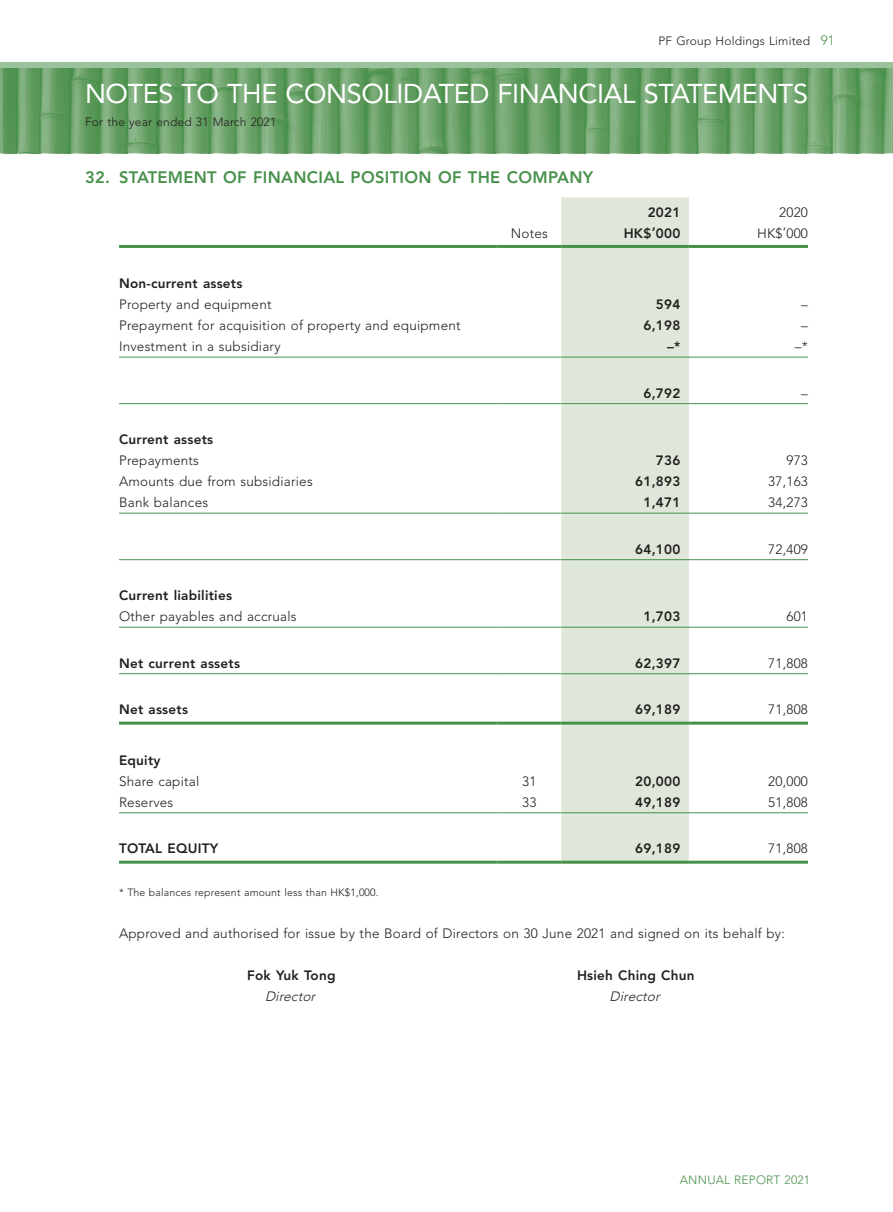
<style>
.page{position:relative;width:893px;height:1212px;background:#fff}
.page>*{position:absolute;margin:0;border:0;box-sizing:border-box;transform-origin:0 0}
.t1{font:27px "Avenir LT Std";letter-spacing:-.015em;color:#fff}
.t2{font:800 16.5px "Avenir LT Std";letter-spacing:.02em;color:#48914b}
.t3{font:300 13.5px "Avenir LT Std";letter-spacing:.015em;color:#231f20}
.t4{font:800 13.5px "Avenir LT Std";letter-spacing:.02em;color:#231f20}
.t5{font:italic 300 13.5px "Avenir LT Std";color:#231f20}
.t6{font:300 13.5px "Avenir LT Std";color:#48914b}
.t7{font:300 12px "Avenir LT Std";letter-spacing:.015em;color:#231f20}
.t8{font:300 12px "Avenir LT Std";letter-spacing:.015em;color:#48914b}
.t9{font:300 10.5px "Avenir LT Std";letter-spacing:.015em;color:#231f20}
</style>
<div class="page">
<hr style="left:0;top:63px;width:2px;height:90px;background:#48914b">
<svg style="left:2px;top:63px;width:891px;height:90px;background:#6ca36b"></svg>
<div style="left:561px;top:197px;width:128px;height:664px;background:#dee7d9"></div>
<hr style="left:119px;top:245px;width:378px;height:3px;background:#48914b">
<hr style="left:497px;top:245px;width:64px;height:3px;background:#48914b">
<hr style="left:561px;top:245px;width:128px;height:3px;background:#48914b">
<hr style="left:689px;top:245px;width:119px;height:3px;background:#48914b">
<hr style="left:119px;top:357px;width:378px;height:1px;background:#48914b">
<hr style="left:497px;top:357px;width:64px;height:1px;background:#48914b">
<hr style="left:561px;top:357px;width:128px;height:1px;background:#48914b">
<hr style="left:689px;top:357px;width:119px;height:1px;background:#48914b">
<hr style="left:119px;top:403px;width:378px;height:1px;background:#48914b">
<hr style="left:497px;top:403px;width:64px;height:1px;background:#48914b">
<hr style="left:561px;top:403px;width:128px;height:1px;background:#48914b">
<hr style="left:689px;top:403px;width:119px;height:1px;background:#48914b">
<hr style="left:119px;top:513px;width:378px;height:1px;background:#48914b">
<hr style="left:497px;top:513px;width:64px;height:1px;background:#48914b">
<hr style="left:561px;top:513px;width:128px;height:1px;background:#48914b">
<hr style="left:689px;top:513px;width:119px;height:1px;background:#48914b">
<hr style="left:119px;top:559px;width:378px;height:1px;background:#48914b">
<hr style="left:497px;top:559px;width:64px;height:1px;background:#48914b">
<hr style="left:561px;top:559px;width:128px;height:1px;background:#48914b">
<hr style="left:689px;top:559px;width:119px;height:1px;background:#48914b">
<hr style="left:119px;top:627px;width:378px;height:1px;background:#48914b">
<hr style="left:497px;top:627px;width:64px;height:1px;background:#48914b">
<hr style="left:561px;top:627px;width:128px;height:1px;background:#48914b">
<hr style="left:689px;top:627px;width:119px;height:1px;background:#48914b">
<hr style="left:119px;top:673px;width:378px;height:1px;background:#48914b">
<hr style="left:497px;top:673px;width:64px;height:1px;background:#48914b">
<hr style="left:561px;top:673px;width:128px;height:1px;background:#48914b">
<hr style="left:689px;top:673px;width:119px;height:1px;background:#48914b">
<hr style="left:119px;top:722px;width:378px;height:3px;background:#48914b">
<hr style="left:497px;top:722px;width:64px;height:3px;background:#48914b">
<hr style="left:561px;top:722px;width:128px;height:3px;background:#48914b">
<hr style="left:689px;top:722px;width:119px;height:3px;background:#48914b">
<hr style="left:119px;top:812px;width:378px;height:1px;background:#48914b">
<hr style="left:497px;top:812px;width:64px;height:1px;background:#48914b">
<hr style="left:561px;top:812px;width:128px;height:1px;background:#48914b">
<hr style="left:689px;top:812px;width:119px;height:1px;background:#48914b">
<hr style="left:119px;top:861px;width:378px;height:3px;background:#48914b">
<hr style="left:497px;top:861px;width:64px;height:3px;background:#48914b">
<hr style="left:561px;top:861px;width:128px;height:3px;background:#48914b">
<hr style="left:689px;top:861px;width:119px;height:3px;background:#48914b">
<p class="t7" style="left:658px;top:34px;width:153px">PF Group Holdings Limited</p>
<p class="t6" style="left:821px;top:33px;width:16px">91</p>
<h1 class="t1" style="left:85px;top:78px;width:724px">NOTES TO THE CONSOLIDATED FINANCIAL STATEMENTS</h1>
<p class="t7" style="left:85px;top:115px;width:193px">For the year ended 31 March 2021</p>
<p class="t2" style="left:85px;top:167px;width:510px">32. STATEMENT OF FINANCIAL POSITION OF THE COMPANY</p>
<p class="t4" style="left:648px;top:204px;width:34px">2021</p>
<p class="t3" style="left:779px;top:204px;width:30px">2020</p>
<p class="t3" style="left:511px;top:225px;width:39px">Notes</p>
<p class="t4" style="left:624px;top:225px;width:58px">HK$’000</p>
<p class="t3" style="left:757px;top:225px;width:52px">HK$’000</p>
<p class="t4" style="left:119px;top:276px;width:125px">Non-current assets</p>
<p class="t3" style="left:119px;top:297px;width:154px">Property and equipment</p>
<p class="t4" style="left:656px;top:297px;width:26px">594</p>
<p class="t3" style="left:801px;top:297px;width:8px">–</p>
<p class="t3" style="left:119px;top:318px;width:343px">Prepayment for acquisition of property and equipment</p>
<p class="t4" style="left:643px;top:318px;width:38px">6,198</p>
<p class="t3" style="left:801px;top:318px;width:8px">–</p>
<p class="t3" style="left:119px;top:339px;width:163px">Investment in a subsidiary</p>
<p class="t4" style="left:667px;top:339px;width:15px">–*</p>
<p class="t3" style="left:795px;top:339px;width:14px">–*</p>
<p class="t4" style="left:643px;top:385px;width:38px">6,792</p>
<p class="t3" style="left:801px;top:385px;width:8px">–</p>
<p class="t4" style="left:119px;top:432px;width:96px">Current assets</p>
<p class="t3" style="left:119px;top:453px;width:81px">Prepayments</p>
<p class="t4" style="left:656px;top:453px;width:26px">736</p>
<p class="t3" style="left:786px;top:453px;width:23px">973</p>
<p class="t3" style="left:119px;top:474px;width:195px">Amounts due from subsidiaries</p>
<p class="t4" style="left:635px;top:474px;width:47px">61,893</p>
<p class="t3" style="left:768px;top:474px;width:41px">37,163</p>
<p class="t3" style="left:119px;top:495px;width:91px">Bank balances</p>
<p class="t4" style="left:643px;top:495px;width:38px">1,471</p>
<p class="t3" style="left:768px;top:495px;width:41px">34,273</p>
<p class="t4" style="left:635px;top:541px;width:47px">64,100</p>
<p class="t3" style="left:768px;top:541px;width:41px">72,409</p>
<p class="t4" style="left:119px;top:588px;width:114px">Current liabilities</p>
<p class="t3" style="left:119px;top:609px;width:179px">Other payables and accruals</p>
<p class="t4" style="left:643px;top:609px;width:38px">1,703</p>
<p class="t3" style="left:786px;top:609px;width:23px">601</p>
<p class="t4" style="left:119px;top:655px;width:122px">Net current assets</p>
<p class="t4" style="left:635px;top:655px;width:47px">62,397</p>
<p class="t3" style="left:768px;top:655px;width:41px">71,808</p>
<p class="t4" style="left:119px;top:702px;width:70px">Net assets</p>
<p class="t4" style="left:635px;top:702px;width:47px">69,189</p>
<p class="t3" style="left:768px;top:702px;width:41px">71,808</p>
<p class="t4" style="left:119px;top:752px;width:43px">Equity</p>
<p class="t3" style="left:119px;top:773px;width:82px">Share capital</p>
<p class="t3" style="left:522px;top:773px;width:16px">31</p>
<p class="t4" style="left:635px;top:773px;width:47px">20,000</p>
<p class="t3" style="left:768px;top:773px;width:41px">20,000</p>
<p class="t3" style="left:119px;top:794px;width:56px">Reserves</p>
<p class="t3" style="left:522px;top:794px;width:16px">33</p>
<p class="t4" style="left:635px;top:794px;width:47px">49,189</p>
<p class="t3" style="left:768px;top:794px;width:41px">51,808</p>
<p class="t4" style="left:119px;top:841px;width:101px">TOTAL EQUITY</p>
<p class="t4" style="left:635px;top:841px;width:47px">69,189</p>
<p class="t3" style="left:768px;top:841px;width:41px">71,808</p>
<p class="t9" style="left:119px;top:886px;width:261px">* The balances represent amount less than HK$1,000.</p>
<p class="t3" style="left:119px;top:926px;width:667px">Approved and authorised for issue by the Board of Directors on 30 June 2021 and signed on its behalf by:</p>
<p class="t4" style="left:247px;top:967px;width:90px">Fok Yuk Tong</p>
<p class="t4" style="left:577px;top:967px;width:119px">Hsieh Ching Chun</p>
<p class="t5" style="left:265px;top:989px;width:55px">Director</p>
<p class="t5" style="left:609px;top:989px;width:55px">Director</p>
<p class="t8" style="left:680px;top:1172px;width:132px">ANNUAL REPORT 2021</p>
</div>
